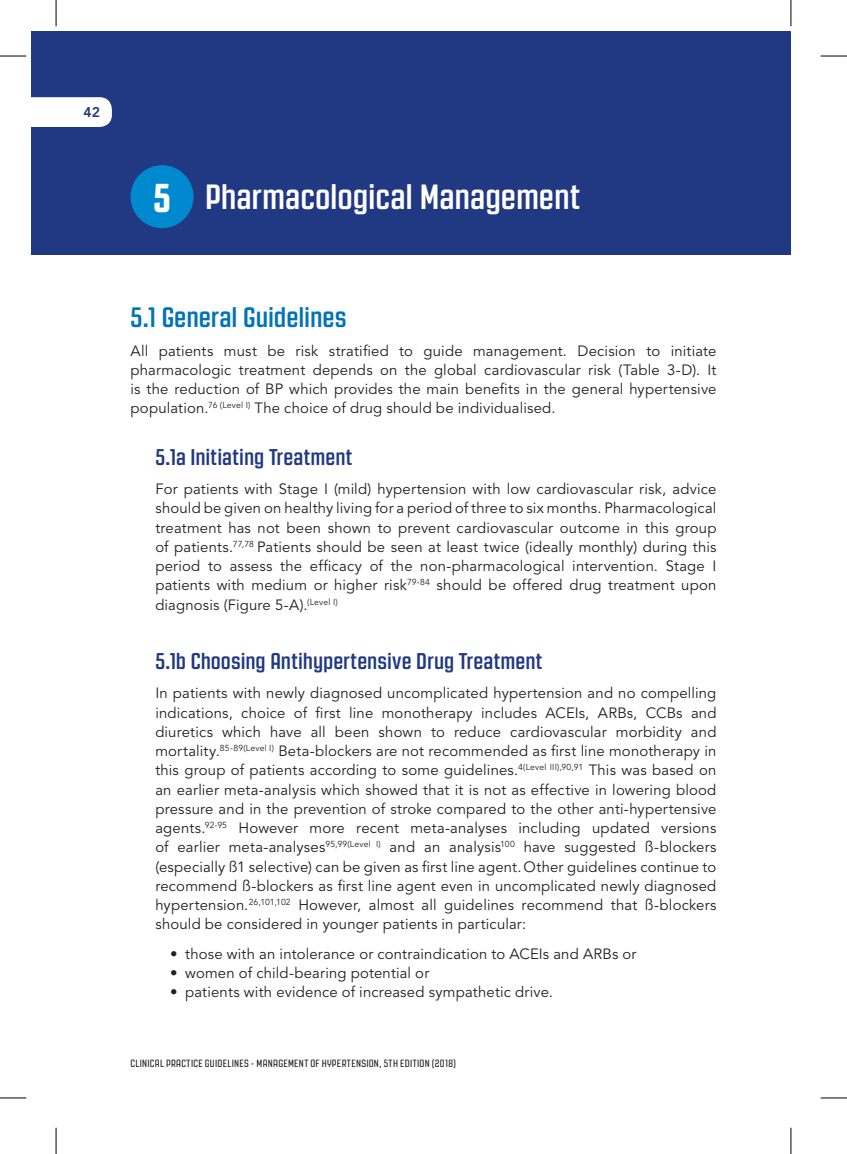
<style>
.page{position:relative;width:847px;height:1154px;background:#fff}
.page>*{position:absolute;margin:0;border:0;box-sizing:border-box;transform-origin:0 0}
.t1{font:700 35px "Revolution Gothic";letter-spacing:-.005em;color:#fff}
.t2{font:700 28px "Revolution Gothic";letter-spacing:-.005em;color:#0072bc}
.t3{font:700 22.75px "Revolution Gothic";color:#213983}
.t4{font:14.88px/19.2px "Avenir LT Std";letter-spacing:.01em;color:#231f20;text-align:justify}
.t5{font:800 14px "Avenir LT Std";color:#213983}
.t6{font:10.5px "Revolution Gothic";letter-spacing:.03em;color:#231f20}
.s1{font-weight:800;font-size:40.25px}
</style>
<div class="page">
<div style="left:31px;top:31px;width:759px;height:223px;background:#213983"></div>
<div style="left:130px;top:165px;width:63px;height:63px;background:#0089cf;border-radius:50%"></div>
<div style="left:31px;top:97px;width:81px;height:30px;background:#fff"></div>
<svg style="left:0;top:56px;width:26px;height:1px"></svg>
<svg style="left:820px;top:56px;width:26px;height:1px"></svg>
<svg style="left:0;top:1097px;width:26px;height:1px"></svg>
<svg style="left:820px;top:1097px;width:26px;height:1px"></svg>
<svg style="left:56px;top:0;width:1px;height:26px"></svg>
<svg style="left:56px;top:1128px;width:1px;height:26px"></svg>
<svg style="left:790px;top:0;width:1px;height:26px"></svg>
<svg style="left:790px;top:1128px;width:1px;height:26px"></svg>
<p class="t5" style="left:83px;top:104px;width:18px">42</p>
<h1 class="t1" style="left:153px;top:178px;width:428px"><span class="s1">5</span> Pharmacological Management</h1>
<h2 class="t2" style="left:130px;top:302px;width:217px">5.1 General Guidelines</h2>
<p class="t4" style="left:130px;top:341px;width:587px">All patients must be risk stratified to guide management. Decision to initiate pharmacologic treatment depends on the global cardiovascular risk (Table 3-D). It is the reduction of BP which provides the main benefits in the general hypertensive population.<sup>76</sup> <sup>(Level</sup> <sup>I)</sup> The choice of drug should be individualised.</p>
<h3 class="t3" style="left:155px;top:445px;width:198px">5.1a Initiating Treatment</h3>
<p class="t4" style="left:155px;top:480px;width:562px">For patients with Stage I (mild) hypertension with low cardiovascular risk, advice should be given on healthy living for a period of three to six months. Pharmacological treatment has not been shown to prevent cardiovascular outcome in this group of patients.<sup>77,78</sup> Patients should be seen at least twice (ideally monthly) during this period to assess the efficacy of the non-pharmacological intervention. Stage I patients with medium or higher risk<sup>79-84</sup> should be offered drug treatment upon diagnosis (Figure 5-A).<sup>(Level</sup> <sup>I)</sup></p>
<h3 class="t3" style="left:155px;top:649px;width:388px">5.1b Choosing Antihypertensive Drug Treatment</h3>
<p class="t4" style="left:155px;top:684px;width:562px">In patients with newly diagnosed uncomplicated hypertension and no compelling indications, choice of first line monotherapy includes ACEIs, ARBs, CCBs and diuretics which have all been shown to reduce cardiovascular morbidity and mortality.<sup>85-89(Level</sup> <sup>I)</sup> Beta-blockers are not recommended as first line monotherapy in this group of patients according to some guidelines.<sup>4(Level</sup> <sup>III),90,91</sup> This was based on an earlier meta-analysis which showed that it is not as effective in lowering blood pressure and in the prevention of stroke compared to the other anti-hypertensive agents.<sup>92-95</sup> However more recent meta-analyses including updated versions of earlier meta-analyses<sup>95,99(Level</sup> <sup>I)</sup> and an analysis<sup>100</sup> have suggested ß-blockers (especially ß1 selective) can be given as first line agent.Other guidelines continue to recommend ß-blockers as first line agent even in uncomplicated newly diagnosed hypertension.<sup>26,101,102</sup> However, almost all guidelines recommend that ß-blockers should be considered in younger patients in particular:</p>
<p class="t4" style="left:170px;top:944px;width:467px">• those with an intolerance or contraindication to ACEIs and ARBs or</p>
<p class="t4" style="left:170px;top:963px;width:260px">• women of child-bearing potential or</p>
<p class="t4" style="left:170px;top:983px;width:384px">• patients with evidence of increased sympathetic drive.</p>
<p class="t6" style="left:130px;top:1057px;width:327px">CLINICAL PRACTICE GUIDELINES - MANAGEMENT OF HYPERTENSION, 5TH EDITION (2018)</p>
</div>
